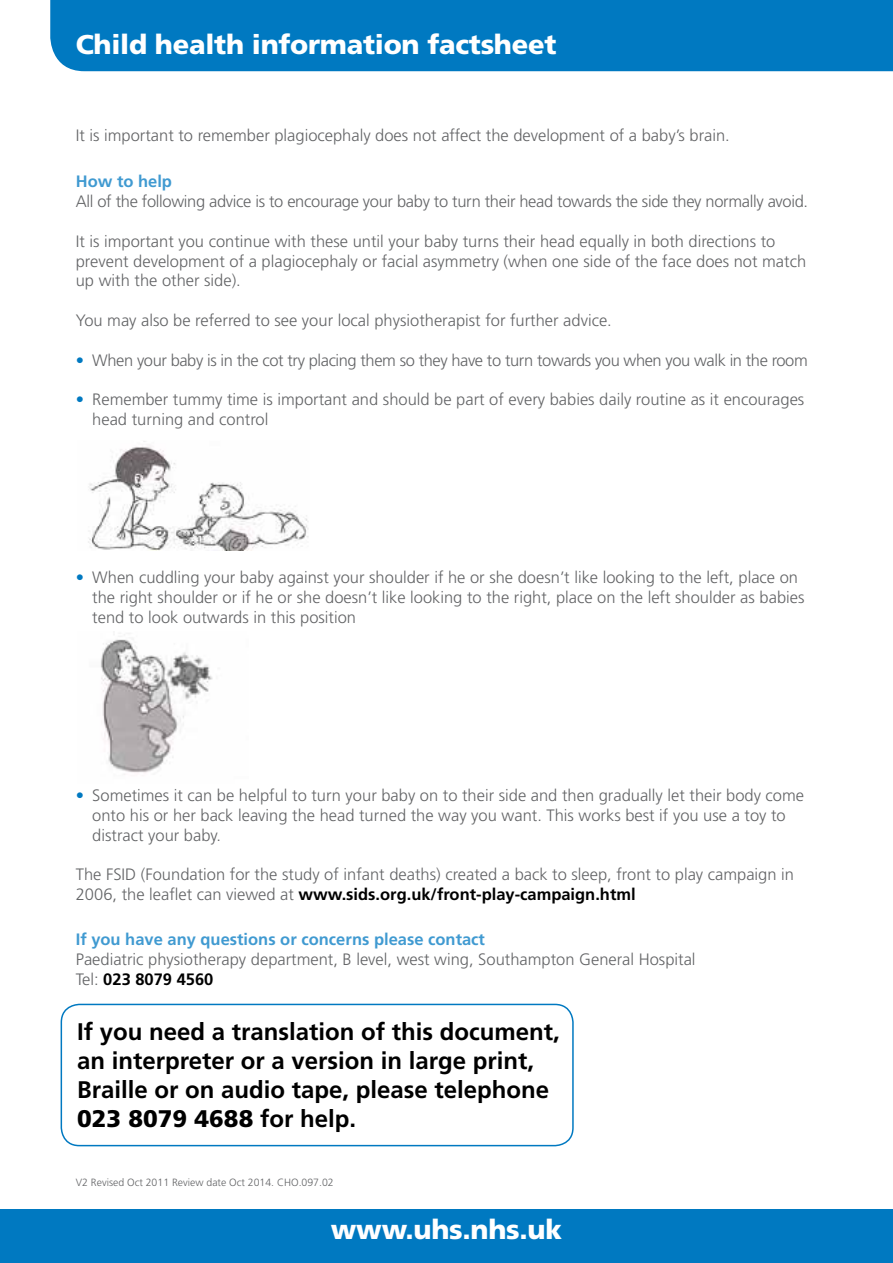
<style>
.page{position:relative;width:893px;height:1263px;background:#fff}
.page>*{position:absolute;margin:0;border:0;box-sizing:border-box;transform-origin:0 0}
.t1{font:900 27.15px "Frutiger";letter-spacing:-.01em;color:#fff}
.t2{font:700 24px/28.8px "Frutiger";color:#000}
.t3{font:300 16.5px/19.8px "Frutiger";color:#636466}
.t4{font:300 16.5px "Frutiger";letter-spacing:-.02em;color:#636466}
.t5{font:300 16.5px "Frutiger";letter-spacing:-.025em;color:#636466}
.t6{font:700 16.5px "Frutiger";color:#409ad1}
.t7{font:300 10.5px "Frutiger";color:#636466}
.s1{color:#0079c1}
.s2{font-weight:700;color:#000}
.s3{font-weight:900}
</style>
<div class="page">
<div style="left:50px;top:0;width:843px;height:71px;background:#0079c1"></div>
<div style="left:0;top:1209px;width:893px;height:54px;background:#0079c1"></div>
<div style="left:61px;top:1004px;width:513px;height:142px;border:2px solid #0079c1;border-radius:18px"></div>
<img style="left:88px;top:441px;width:221px;height:109px">
<img style="left:100px;top:634px;width:113px;height:141px">
<h1 class="t1" style="left:76px;top:28px;width:482px">Child health information factsheet</h1>
<p class="t3" style="left:76px;top:125px;width:655px">It is important to remember plagiocephaly does not affect the development of a baby’s brain.</p>
<p class="t6" style="left:76px;top:172px;width:98px">How to help</p>
<p class="t4" style="left:76px;top:192px;width:734px">All of the following advice is to encourage your baby to turn their head towards the side they normally avoid.</p>
<p class="t3" style="left:76px;top:231px;width:732px">It is important you continue with these until your baby turns their head equally in both directions to prevent development of a plagiocephaly or facial asymmetry (when one side of the face does not match up with the other side).</p>
<p class="t3" style="left:76px;top:310px;width:538px">You may also be referred to see your local physiotherapist for further advice.</p>
<p class="t5" style="left:76px;top:350px;width:733px"><span class="s1">•</span> When your baby is in the cot try placing them so they have to turn towards you when you walk in the room</p>
<p class="t3" style="left:92px;top:389px;width:714px;text-indent:-16px"><span class="s1">•</span> Remember tummy time is important and should be part of every babies daily routine as it encourages head turning and control</p>
<p class="t3" style="left:92px;top:568px;width:714px;text-indent:-16px"><span class="s1">•</span> When cuddling your baby against your shoulder if he or she doesn’t like looking to the left, place on the right shoulder or if he or she doesn’t like looking to the right, place on the left shoulder as babies tend to look outwards in this position</p>
<p class="t3" style="left:92px;top:785px;width:713px;text-indent:-16px"><span class="s1">•</span> Sometimes it can be helpful to turn your baby on to their side and then gradually let their body come onto his or her back leaving the head turned the way you want. This works best if you use a toy to distract your baby.</p>
<p class="t3" style="left:76px;top:865px;width:720px">The FSID (Foundation for the study of infant deaths) created a back to sleep, front to play campaign in<br>2006, the leaflet can viewed at <span class="s2">www.sids.org.uk/front-play-campaign.html</span></p>
<p class="t6" style="left:76px;top:930px;width:411px">If you have any questions or concerns please contact</p>
<p class="t3" style="left:76px;top:949px;width:621px">Paediatric physiotherapy department, B level, west wing, Southampton General Hospital<br>Tel: <span class="s2">023 8079 4560</span></p>
<h2 class="t2" style="left:77px;top:1017px;width:484px">If you need a translation of this document, an interpreter or a version in large print, Braille or on audio tape, please telephone <span class="s3">023 8079 4688</span> for help.</h2>
<p class="t7" style="left:76px;top:1177px;width:259px">V2 Revised Oct 2011 Review date Oct 2014. CHO.097.02</p>
<h1 class="t1" style="left:331px;top:1213px;width:233px">www.uhs.nhs.uk</h1>
</div>
